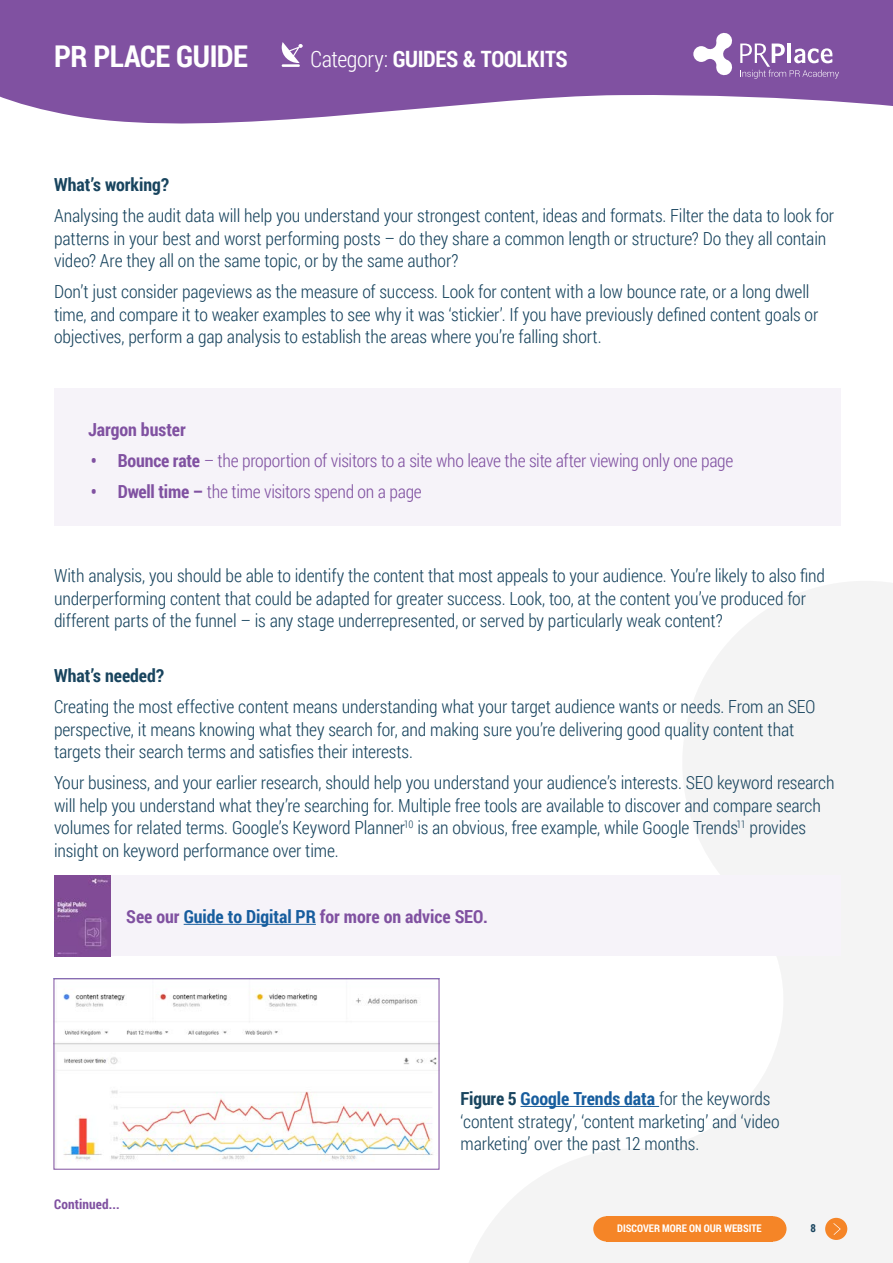
<style>
.page{position:relative;width:893px;height:1263px;background:#fff}
.page>*{position:absolute;margin:0;border:0;box-sizing:border-box;transform-origin:0 0}
.t1{font:700 30px "Roboto Condensed";letter-spacing:-.02em;color:#fff}
.t2{font:700 22.5px "Roboto Condensed";letter-spacing:-.01em;color:#fff}
.t3{font:300 18px/22.5px "Roboto Condensed";letter-spacing:-.01em;color:#18445e}
.t4{font:300 18px "Roboto Condensed";letter-spacing:-.015em;color:#8051a1}
.Links{font:700 18px "Roboto Condensed";color:#8051a1}
.t5{font:700 18px "Roboto Condensed";color:#18445e}
.bullets{font:700 18px "Roboto Condensed";color:#8051a1}
.t6{font:700 13.5px "Roboto Condensed";letter-spacing:.01em;color:#8051a1}
.t7{font:700 11.1px "Roboto Condensed";color:#18445e}
.t8{font:700 10.5px "Roboto Condensed";color:#fff}
.s1{font-weight:300}
.s2{font-weight:700}
.s3{color:#175d9e}
.s4{font-weight:700;color:#175d9e}
</style>
<div class="page">
<svg style="left:0;top:0;width:893px;height:124px;background:#9169ae"></svg>
<svg style="left:432px;top:581px;width:461px;height:682px"></svg>
<svg style="left:282px;top:42px;width:21px;height:25px"></svg>
<hr style="left:788px;top:43px;width:3px;height:20px;background:#fff">
<svg style="left:693px;top:32px;width:40px;height:44px"></svg>
<svg style="left:740px;top:44px;width:99px;height:35px"></svg>
<div style="left:606px;top:1216px;width:167px;height:25px;background:#f58527"></div>
<svg style="left:593px;top:1216px;width:13px;height:25px"></svg>
<svg style="left:773px;top:1216px;width:13px;height:25px"></svg>
<div style="left:825px;top:1218px;width:22px;height:22px;background:#f58527;border-radius:50%"></div>
<svg style="left:833px;top:1223px;width:8px;height:12px"></svg>
<hr style="left:520px;top:1106px;width:139px;height:1px;background:#175d9e">
<div style="left:54px;top:389px;width:787px;height:137px;background:#f6f3f9"></div>
<div style="left:54px;top:875px;width:787px;height:81px;background:#f6f3f9"></div>
<hr style="left:184px;top:924px;width:132px;height:1px;background:#175d9e">
<img style="left:56px;top:980px;width:381px;height:187px">
<div style="left:54px;top:978px;width:385px;height:191px;border:1px solid #8051a1"></div>
<img style="left:54px;top:875px;width:57px;height:81px">
<h1 class="t1" style="left:54px;top:35px;width:195px">PR PLACE GUIDE</h1>
<p class="t2" style="left:310px;top:43px;width:259px"><span class="s1">Category:</span> GUIDES &amp; TOOLKITS</p>
<p class="t5" style="left:54px;top:172px;width:116px">What’s working?</p>
<p class="t3" style="left:54px;top:204px;width:782px">Analysing the audit data will help you understand your strongest content, ideas and formats. Filter the data to look for patterns in your best and worst performing posts – do they share a common length or structure? Do they all contain video? Are they all on the same topic, or by the same author?</p>
<p class="t3" style="left:54px;top:280px;width:766px">Don’t just consider pageviews as the measure of success. Look for content with a low bounce rate, or a long dwell time, and compare it to weaker examples to see why it was ‘stickier’. If you have previously defined content goals or objectives, perform a gap analysis to establish the areas where you’re falling short.</p>
<p class="bullets" style="left:88px;top:417px;width:99px">Jargon buster</p>
<p class="t4" style="left:91px;top:448px;width:644px"><span class="s2">• Bounce rate</span> – the proportion of visitors to a site who leave the site after viewing only one page</p>
<p class="t4" style="left:91px;top:479px;width:333px"><span class="s2">• Dwell time –</span> the time visitors spend on a page</p>
<p class="t3" style="left:54px;top:564px;width:772px">With analysis, you should be able to identify the content that most appeals to your audience. You’re likely to also find underperforming content that could be adapted for greater success. Look, too, at the content you’ve produced for different parts of the funnel – is any stage underrepresented, or served by particularly weak content?</p>
<p class="t5" style="left:54px;top:663px;width:111px">What’s needed?</p>
<p class="t3" style="left:54px;top:695px;width:763px">Creating the most effective content means understanding what your target audience wants or needs. From an SEO perspective, it means knowing what they search for, and making sure you’re delivering good quality content that targets their search terms and satisfies their interests.</p>
<p class="t3" style="left:54px;top:771px;width:782px">Your business, and your earlier research, should help you understand your audience’s interests. SEO keyword research will help you understand what they’re searching for. Multiple free tools are available to discover and compare search volumes for related terms. Google’s Keyword Planner<sup>10</sup> is an obvious, free example, while Google Trends<sup>11</sup> provides insight on keyword performance over time.</p>
<p class="Links" style="left:126px;top:904px;width:363px">See our <span class="s3">Guide to Digital PR</span> for more on advice SEO.</p>
<p class="t6" style="left:54px;top:1195px;width:67px">Continued...</p>
<p class="t3" style="left:461px;top:1087px;width:321px"><span class="s2">Figure 5</span> <span class="s4">Google Trends data</span> for the keywords ‘content strategy’, ‘content marketing’ and ‘video marketing’ over the past 12 months.</p>
<p class="t8" style="left:617px;top:1221px;width:146px">DISCOVER MORE ON OUR WEBSITE</p>
<p class="t7" style="left:810px;top:1220px;width:7px">8</p>
</div>
